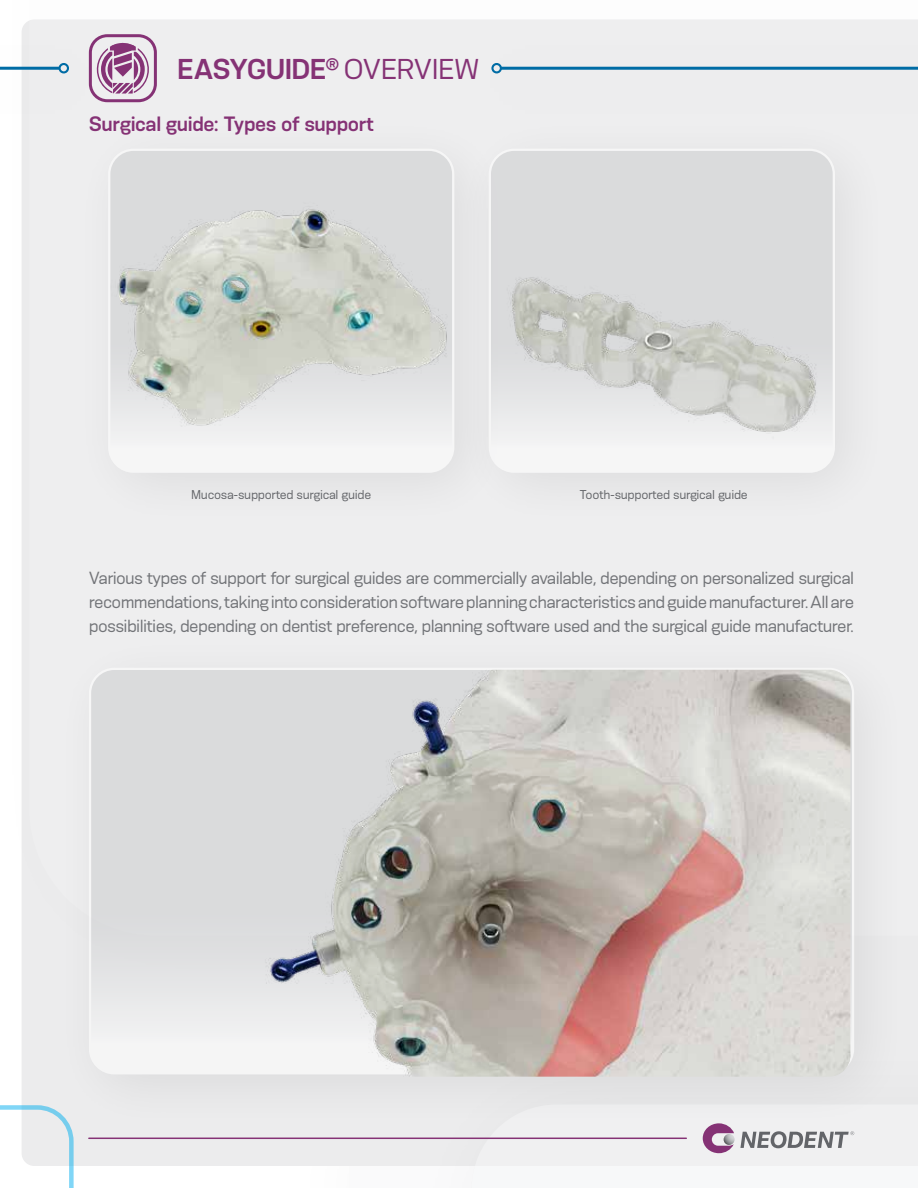
<style>
.page{position:relative;width:918px;height:1188px;background:#fff}
.page>*{position:absolute;margin:0;border:0;box-sizing:border-box;transform-origin:0 0}
.t1{font:600 27px "Konsens";letter-spacing:-.025em;color:#853275}
.t2{font:600 19.5px "Konsens";letter-spacing:-.02em;color:#853275}
.t3{font:16.5px/24px "Konsens";letter-spacing:-.04em;color:#727478;text-align:justify}
.t4{font:12px "Konsens";letter-spacing:-.025em;color:#636569}
.s1{font-weight:400}
</style>
<div class="page">
<svg style="left:0;top:1105px;width:74px;height:83px"></svg>
<div style="left:386px;top:1018px;width:532px;height:170px;background:#000;opacity:.1"></div>
<div style="left:29px;top:19px;width:889px;height:917px;background:#eeeeef"></div>
<hr style="left:89px;top:1138px;width:597px;height:1px;background:#853275">
<div style="left:472px;top:1104px;width:446px;height:84px;background:#f0f0f1"></div>
<div style="left:67px;top:108px;width:450px;height:427px;background:#eeeeef"></div>
<div style="left:448px;top:108px;width:450px;height:427px;background:#000;opacity:.15"></div>
<div style="left:48px;top:627px;width:869px;height:510px;background:#ececed"></div>
<img style="left:308px;top:156px;width:610px;height:389px">
<img style="left:93px;top:670px;width:757px;height:407px">
<div style="left:0;top:26px;width:124px;height:106px;background:#000;opacity:.15"></div>
<hr style="left:0;top:67px;width:60px;height:3px;background:#006ca5">
<div style="left:59px;top:63px;width:10px;height:10px;border:2px solid #006ca5;border-radius:50%"></div>
<div style="left:459px;top:26px;width:459px;height:106px;background:#ededee"></div>
<hr style="left:501px;top:67px;width:417px;height:3px;background:#006ca5">
<div style="left:491px;top:63px;width:11px;height:10px;border:2px solid #006ca5;border-radius:50%"></div>
<div style="left:89px;top:34px;width:68px;height:68px;border:3px solid #853275;border-radius:17px"></div>
<svg style="left:94px;top:42px;width:58px;height:52px;background:#c29fbc"></svg>
<img style="left:0;top:116px;width:612px;height:395px">
<h1 class="t1" style="left:177px;top:52px;width:304px">EASYGUIDE<sup>®</sup> <span class="s1">OVERVIEW</span></h1>
<p class="t2" style="left:89px;top:111px;width:287px">Surgical guide: Types of support</p>
<p class="t4" style="left:191px;top:487px;width:182px">Mucosa-supported surgical guide</p>
<p class="t4" style="left:580px;top:487px;width:170px">Tooth-supported surgical guide</p>
<p class="t3" style="left:89px;top:565px;width:767px">Various types of support for surgical guides are commercially available, depending on personalized surgical recommendations, taking into consideration software planning characteristics and guide manufacturer. All are possibilities, depending on dentist preference, planning software used and the surgical guide manufacturer.</p>
</div>
